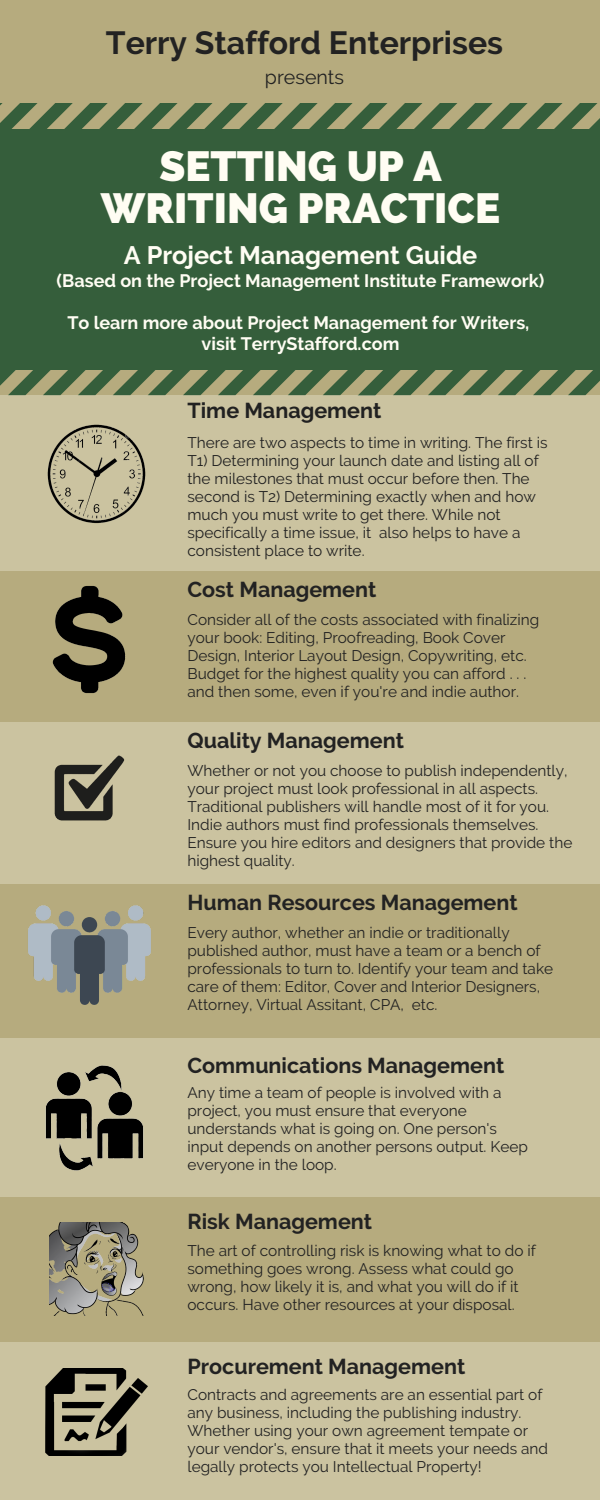
<style>
.page{position:relative;width:600px;height:1500px;background:#b6ab7e}
.page>*{position:absolute;margin:0;border:0;box-sizing:border-box;transform-origin:0 0}
.t1{font:800 42px/42.8px "Raleway";color:#fffdf3;text-align:center}
.t2{font:700 32px "Raleway";color:#222}
.t3{font:700 25.2px "Raleway";color:#fffdf3}
.t4{font:700 21.5px "Raleway";color:#222}
.t5{font:700 21.5px "Raleway";color:#212121}
.t6{font:19.7px "Raleway";color:#222}
.t7{font:700 18px/21px "Raleway";color:#fffdf3;text-align:center}
.t8{font:15.4px/18px "Raleway";color:#222}
.t9{font:15.4px/18px "Raleway";color:#212121}
</style>
<div class="page">
<svg style="left:0;top:103px;width:600px;height:292px"></svg>
<div style="left:0;top:130px;width:600px;height:240px;background:#355e3b"></div>
<div style="left:0;top:395px;width:600px;height:176px;background:#cbc3a0"></div>
<div style="left:0;top:722px;width:600px;height:162px;background:#cbc3a0"></div>
<div style="left:0;top:1039px;width:600px;height:158px;background:#cbc3a0"></div>
<div style="left:0;top:1342px;width:600px;height:158px;background:#cbc3a0"></div>
<img style="left:52px;top:586px;width:74px;height:108px">
<img style="left:54px;top:755px;width:71px;height:66px">
<img style="left:47px;top:424px;width:99px;height:100px">
<img style="left:28px;top:905px;width:123px;height:100px">
<img style="left:46px;top:1065px;width:97px;height:106px">
<img style="left:50px;top:1223px;width:93px;height:92px">
<img style="left:45px;top:1368px;width:103px;height:88px">
<h2 class="t2" style="left:106px;top:24px;width:399px">Terry Stafford Enterprises</h2>
<p class="t6" style="left:265px;top:66px;width:81px">presents</p>
<h1 class="t1" style="left:101px;top:144px;width:401px">SETTING UP A<br>WRITING PRACTICE</h1>
<h3 class="t3" style="left:124px;top:240px;width:355px">A Project Management Guide</h3>
<p class="t7" style="left:57px;top:270px;width:489px">(Based on the Project Management Institute Framework)</p>
<p class="t7" style="left:67px;top:312px;width:464px">To learn more about Project Management for Writers, visit TerryStafford.com</p>
<h3 class="t5" style="left:188px;top:398px;width:195px">Time Management</h3>
<p class="t9" style="left:188px;top:433px;width:362px">There are two aspects to time in writing. The first is T1) Determining your launch date and listing all of the milestones that must occur before then. The second is T2) Determining exactly when and how much you must write to get there. While not specifically a time issue, it also helps to have a consistent place to write.</p>
<h3 class="t4" style="left:188px;top:577px;width:190px">Cost Management</h3>
<p class="t8" style="left:188px;top:611px;width:353px">Consider all of the costs associated with finalizing your book: Editing, Proofreading, Book Cover Design, Interior Layout Design, Copywriting, etc.<br>Budget for the highest quality you can afford . . . and then some, even if you're and indie author.</p>
<h3 class="t4" style="left:188px;top:728px;width:218px">Quality Management</h3>
<p class="t8" style="left:188px;top:762px;width:386px">Whether or not you choose to publish independently, your project must look professional in all aspects.<br>Traditional publishers will handle most of it for you.<br>Indie authors must find professionals themselves.<br>Ensure you hire editors and designers that provide the highest quality.</p>
<h3 class="t4" style="left:188px;top:890px;width:332px">Human Resources Management</h3>
<p class="t8" style="left:188px;top:923px;width:367px">Every author, whether an indie or traditionally published author, must have a team or a bench of professionals to turn to. Identify your team and take care of them: Editor, Cover and Interior Designers, Attorney, Virtual Assitant, CPA, etc.</p>
<h3 class="t4" style="left:188px;top:1053px;width:318px">Communications Management</h3>
<p class="t8" style="left:188px;top:1084px;width:342px">Any time a team of people is involved with a project, you must ensure that everyone understands what is going on. One person's input depends on another persons output. Keep everyone in the loop.</p>
<h3 class="t4" style="left:188px;top:1209px;width:186px">Risk Management</h3>
<p class="t8" style="left:188px;top:1242px;width:350px">The art of controlling risk is knowing what to do if something goes wrong. Assess what could go wrong, how likely it is, and what you will do if it occurs. Have other resources at your disposal.</p>
<h3 class="t4" style="left:188px;top:1354px;width:279px">Procurement Management</h3>
<p class="t8" style="left:188px;top:1386px;width:362px">Contracts and agreements are an essential part of any business, including the publishing industry.<br>Whether using your own agreement tempate or your vendor's, ensure that it meets your needs and legally protects you Intellectual Property!</p>
</div>
